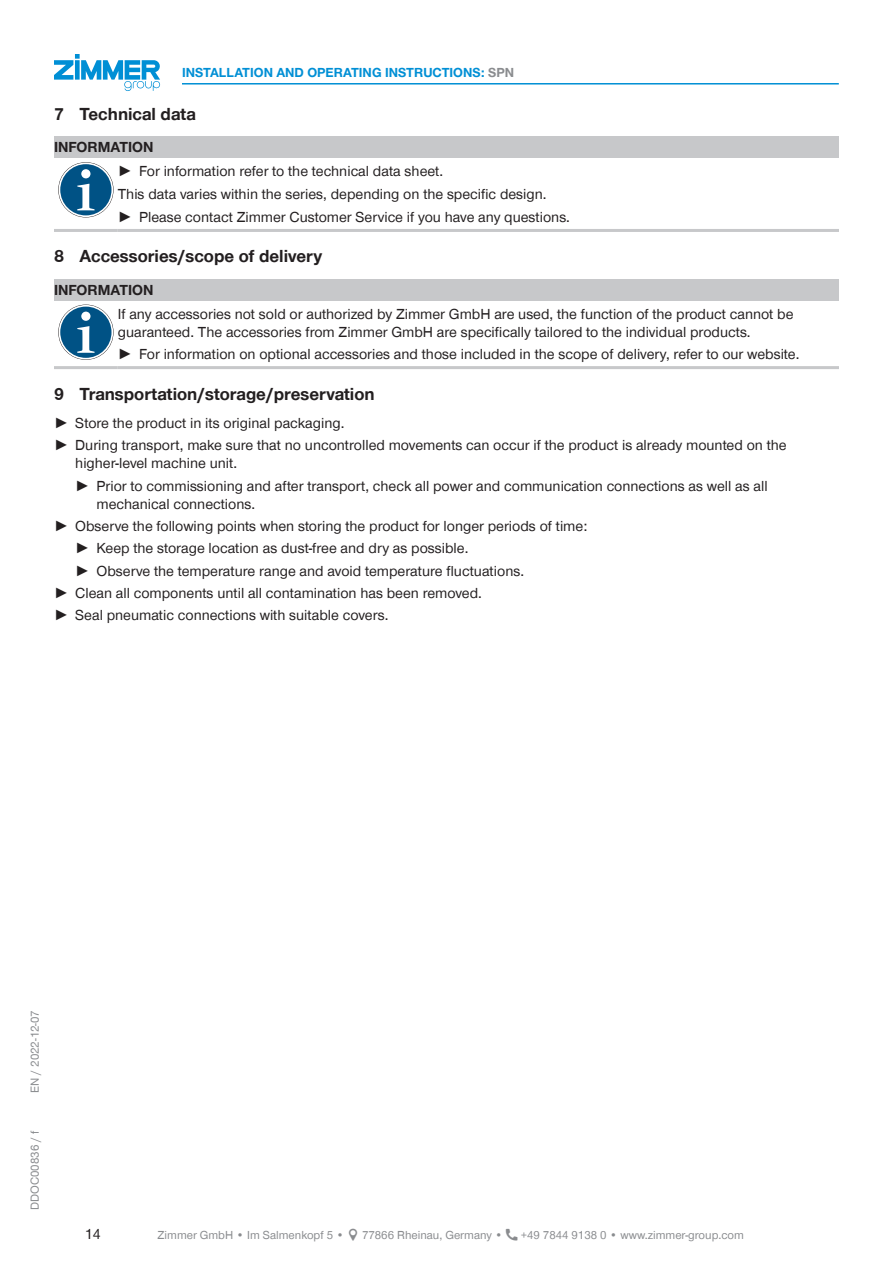
<style>
.page{position:relative;width:893px;height:1263px;background:#fff}
.page>*{position:absolute;margin:0;border:0;box-sizing:border-box;transform-origin:0 0}
.t1{font:700 18px "Zimmer Group Sans Global";color:#231f20}
.CB_AF_TD-Text{font:15px/18px "Zimmer Group Sans Global";color:#231f20}
.CB_AF_TD-Signalwort{font:700 15px "Zimmer Group Sans Global";color:#231f20}
.t2{font:15px "Zimmer Group Sans";color:#231f20}
.t3{font:700 13.5px "Zimmer Group Sans Global";color:#008fd5}
.t4{font:12px "Zimmer Group Sans Global";color:#8a8c8f}
.t5{font:12px "Zimmer Group Sans";color:#8a8c8f}
.s1{color:#8a8c8f}
.s2{font-family:"Zimmer Group Sans"}
</style>
<div class="page">
<svg style="left:54px;top:54px;width:106px;height:37px"></svg>
<hr style="left:182px;top:83px;width:657px;height:2px;background:#008fd5">
<div style="left:54px;top:137px;width:785px;height:21px;background:#c7c8ca"></div>
<hr style="left:54px;top:229px;width:64px;height:3px;background:#c7c8ca">
<hr style="left:118px;top:229px;width:721px;height:3px;background:#c7c8ca">
<svg style="left:58px;top:162px;width:56px;height:55px"></svg>
<svg style="left:59px;top:163px;width:54px;height:54px"></svg>
<div style="left:60px;top:164px;width:52px;height:51px;background:#005285;border-radius:50%"></div>
<svg style="left:77px;top:184px;width:18px;height:26px"></svg>
<div style="left:81px;top:169px;width:9px;height:9px;background:#fff;border-radius:50%"></div>
<div style="left:54px;top:279px;width:785px;height:21px;background:#c7c8ca"></div>
<hr style="left:54px;top:366px;width:64px;height:3px;background:#c7c8ca">
<hr style="left:118px;top:366px;width:721px;height:3px;background:#c7c8ca">
<svg style="left:58px;top:305px;width:56px;height:55px"></svg>
<svg style="left:59px;top:305px;width:54px;height:54px"></svg>
<div style="left:60px;top:307px;width:52px;height:51px;background:#005285;border-radius:50%"></div>
<svg style="left:77px;top:326px;width:18px;height:27px"></svg>
<div style="left:81px;top:312px;width:9px;height:9px;background:#fff;border-radius:50%"></div>
<p class="t3" style="left:182px;top:65px;width:334px">INSTALLATION AND OPERATING INSTRUCTIONS: <span class="s1">SPN</span></p>
<p class="t1" style="left:54px;top:103px;width:143px">7 Technical data</p>
<p class="CB_AF_TD-Signalwort" style="left:54px;top:138px;width:101px">INFORMATION</p>
<p class="CB_AF_TD-Text" style="left:118px;top:162px;width:327px"><span class="s2">►</span> For information refer to the technical data sheet.</p>
<p class="CB_AF_TD-Text" style="left:118px;top:185px;width:430px">This data varies within the series, depending on the specific design.</p>
<p class="CB_AF_TD-Text" style="left:118px;top:208px;width:454px"><span class="s2">►</span> Please contact Zimmer Customer Service if you have any questions.</p>
<p class="t1" style="left:54px;top:246px;width:270px">8 Accessories/scope of delivery</p>
<p class="CB_AF_TD-Signalwort" style="left:54px;top:281px;width:101px">INFORMATION</p>
<p class="CB_AF_TD-Text" style="left:118px;top:305px;width:677px">If any accessories not sold or authorized by Zimmer GmbH are used, the function of the product cannot be guaranteed. The accessories from Zimmer GmbH are specifically tailored to the individual products.</p>
<p class="CB_AF_TD-Text" style="left:118px;top:345px;width:683px"><span class="s2">►</span> For information on optional accessories and those included in the scope of delivery, refer to our website.</p>
<p class="t1" style="left:54px;top:383px;width:322px">9 Transportation/storage/preservation</p>
<p class="CB_AF_TD-Text" style="left:54px;top:414px;width:292px"><span class="s2">►</span> Store the product in its original packaging.</p>
<p class="CB_AF_TD-Text" style="left:75px;top:436px;width:713px;text-indent:-21px"><span class="s2">►</span> During transport, make sure that no uncontrolled movements can occur if the product is already mounted on the higher-level machine unit.</p>
<p class="CB_AF_TD-Text" style="left:97px;top:477px;width:673px;text-indent:-21px"><span class="s2">►</span> Prior to commissioning and after transport, check all power and communication connections as well as all mechanical connections.</p>
<p class="CB_AF_TD-Text" style="left:54px;top:517px;width:535px"><span class="s2">►</span> Observe the following points when storing the product for longer periods of time:</p>
<p class="CB_AF_TD-Text" style="left:75px;top:539px;width:395px"><span class="s2">►</span> Keep the storage location as dust-free and dry as possible.</p>
<p class="CB_AF_TD-Text" style="left:75px;top:561px;width:450px"><span class="s2">►</span> Observe the temperature range and avoid temperature fluctuations.</p>
<p class="CB_AF_TD-Text" style="left:54px;top:584px;width:429px"><span class="s2">►</span> Clean all components until all contamination has been removed.</p>
<p class="CB_AF_TD-Text" style="left:54px;top:606px;width:336px"><span class="s2">►</span> Seal pneumatic connections with suitable covers.</p>
<p class="t5" style="left:27px;top:1093px;width:84px;rotate:-90deg">EN / 2022-12-07</p>
<p class="t5" style="left:27px;top:1210px;width:81px;rotate:-90deg">DDOC00836 / f</p>
<p class="t2" style="left:85px;top:1224px;width:17px">14</p>
<p class="t4" style="left:158px;top:1228px;width:188px">Zimmer GmbH • Im Salmenkopf 5 •</p>
<p class="t4" style="left:362px;top:1228px;width:142px">77866 Rheinau, Germany •</p>
<p class="t4" style="left:521px;top:1228px;width:225px">+49 7844 9138 0 • www.zimmer-group.com</p>
</div>
